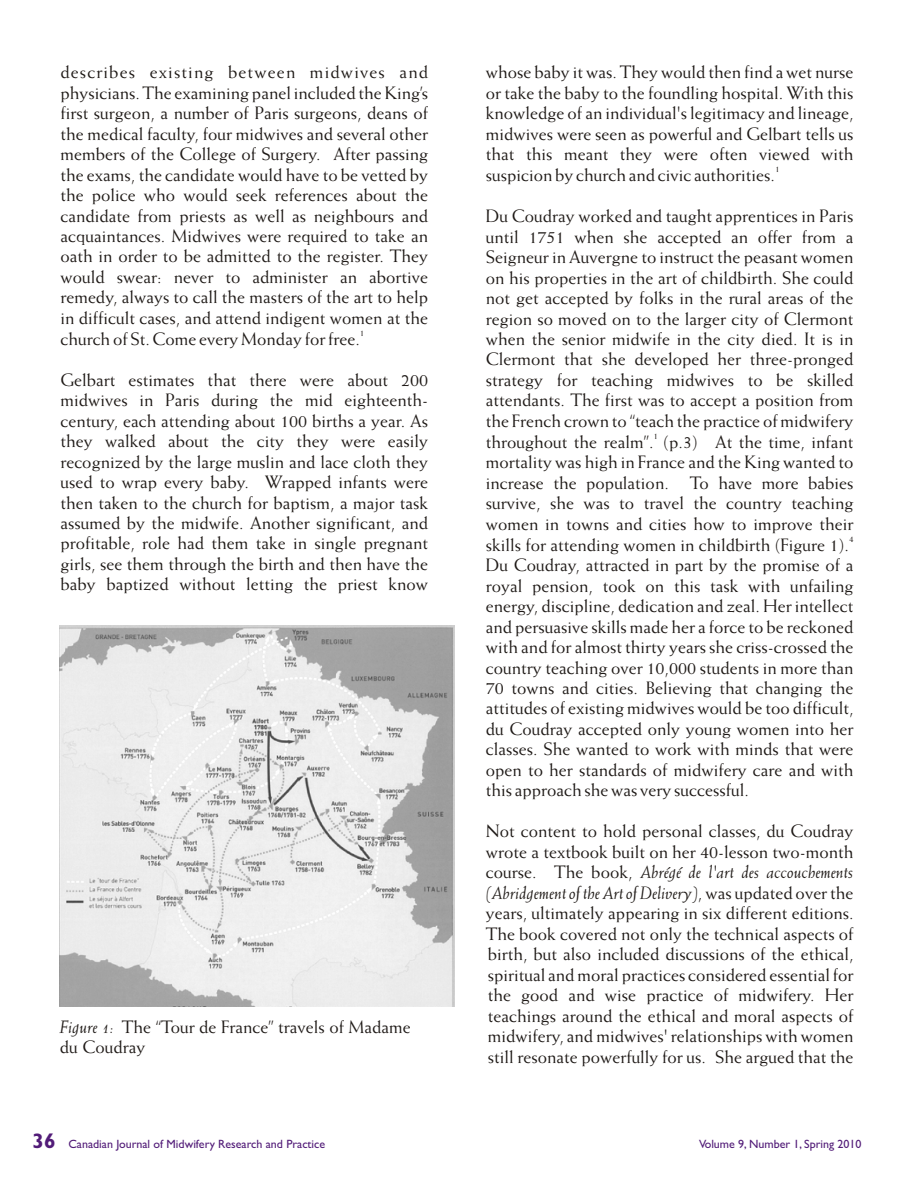
<style>
.page{position:relative;width:918px;height:1188px;background:#fff}
.page>*{position:absolute;margin:0;border:0;box-sizing:border-box;transform-origin:0 0}
.t1{font:18px/20.4px "Weiss LT";color:#1f1a17}
.t2{font:18px "Weiss LT";letter-spacing:.06em;color:#1f1a17}
.t3{font:12px "Gill Sans";color:#521c78}
.t4{font:9px "Weiss LT";color:#1f1a17}
.s1{font-style:italic}
.s2{font-weight:700;font-size:21px}
</style>
<div class="page">
<img style="left:60px;top:625px;width:394px;height:381px">
<p class="t2" style="left:60px;top:66px;width:369px">describes existing between midwives and</p>
<p class="t1" style="left:486px;top:63px;width:369px">whose baby it was. They would then find a wet nurse</p>
<p class="t1" style="left:60px;top:84px;width:369px">physicians. The examining panel included the King’s</p>
<p class="t1" style="left:486px;top:84px;width:369px">or take the baby to the foundling hospital. With this</p>
<p class="t1" style="left:60px;top:104px;width:369px">first surgeon, a number of Paris surgeons, deans of</p>
<p class="t1" style="left:486px;top:104px;width:369px">knowledge of an individual's legitimacy and lineage,</p>
<p class="t1" style="left:60px;top:125px;width:369px">the medical faculty, four midwives and several other</p>
<p class="t1" style="left:486px;top:125px;width:369px">midwives were seen as powerful and Gelbart tells us</p>
<p class="t1" style="left:60px;top:145px;width:369px">members of the College of Surgery. After passing</p>
<p class="t1" style="left:486px;top:145px;width:369px">that this meant they were often viewed with</p>
<p class="t4" style="left:775px;top:166px;width:6px">1</p>
<p class="t1" style="left:60px;top:166px;width:369px">the exams, the candidate would have to be vetted by</p>
<p class="t1" style="left:486px;top:166px;width:291px">suspicion by church and civic authorities.</p>
<p class="t1" style="left:60px;top:186px;width:369px">the police who would seek references about the candidate from priests as well as neighbours and</p>
<p class="t1" style="left:486px;top:207px;width:369px">Du Coudray worked and taught apprentices in Paris</p>
<p class="t1" style="left:60px;top:227px;width:369px">acquaintances. Midwives were required to take an</p>
<p class="t1" style="left:486px;top:228px;width:369px">until 1751 when she accepted an offer from a</p>
<p class="t1" style="left:60px;top:247px;width:369px">oath in order to be admitted to the register. They</p>
<p class="t1" style="left:486px;top:248px;width:369px">Seigneur in Auvergne to instruct the peasant women</p>
<p class="t1" style="left:60px;top:268px;width:369px">would swear: never to administer an abortive</p>
<p class="t1" style="left:486px;top:269px;width:369px">on his properties in the art of childbirth. She could</p>
<p class="t1" style="left:60px;top:288px;width:369px">remedy, always to call the masters of the art to help</p>
<p class="t1" style="left:486px;top:289px;width:369px">not get accepted by folks in the rural areas of the</p>
<p class="t1" style="left:60px;top:309px;width:369px">in difficult cases, and attend indigent women at the</p>
<p class="t1" style="left:486px;top:309px;width:369px">region so moved on to the larger city of Clermont</p>
<p class="t4" style="left:360px;top:330px;width:6px">1</p>
<p class="t1" style="left:60px;top:330px;width:301px">church of St. Come every Monday for free.</p>
<p class="t1" style="left:486px;top:330px;width:369px">when the senior midwife in the city died. It is in<br>Clermont that she developed her three-pronged</p>
<p class="t1" style="left:60px;top:371px;width:369px">Gelbart estimates that there were about 200</p>
<p class="t1" style="left:486px;top:371px;width:369px">strategy for teaching midwives to be skilled</p>
<p class="t1" style="left:60px;top:391px;width:369px">midwives in Paris during the mid eighteenth-</p>
<p class="t1" style="left:486px;top:391px;width:369px">attendants. The first was to accept a position from</p>
<p class="t1" style="left:60px;top:412px;width:369px">century, each attending about 100 births a year. As</p>
<p class="t1" style="left:486px;top:412px;width:369px">the French crown to “teach the practice of midwifery</p>
<p class="t4" style="left:654px;top:432px;width:6px">1</p>
<p class="t1" style="left:60px;top:432px;width:369px">they walked about the city they were easily</p>
<p class="t1" style="left:486px;top:433px;width:369px">throughout the realm”. (p.3) At the time, infant</p>
<p class="t1" style="left:60px;top:453px;width:369px">recognized by the large muslin and lace cloth they</p>
<p class="t1" style="left:486px;top:453px;width:369px">mortality was high in France and the King wanted to</p>
<p class="t1" style="left:60px;top:473px;width:369px">used to wrap every baby. Wrapped infants were</p>
<p class="t1" style="left:486px;top:474px;width:369px">increase the population. To have more babies</p>
<p class="t1" style="left:60px;top:494px;width:369px">then taken to the church for baptism, a major task</p>
<p class="t1" style="left:486px;top:494px;width:369px">survive, she was to travel the country teaching</p>
<p class="t1" style="left:60px;top:514px;width:369px">assumed by the midwife. Another significant, and</p>
<p class="t1" style="left:486px;top:515px;width:369px">women in towns and cities how to improve their</p>
<p class="t4" style="left:849px;top:535px;width:6px">4</p>
<p class="t1" style="left:60px;top:534px;width:369px">profitable, role had them take in single pregnant</p>
<p class="t1" style="left:486px;top:536px;width:365px">skills for attending women in childbirth (Figure 1).</p>
<p class="t1" style="left:60px;top:555px;width:369px">girls, see them through the birth and then have the</p>
<p class="t1" style="left:486px;top:556px;width:369px">Du Coudray, attracted in part by the promise of a</p>
<p class="t1" style="left:60px;top:575px;width:369px">baby baptized without letting the priest know</p>
<p class="t1" style="left:486px;top:577px;width:369px;text-align:justify">royal pension, took on this task with unfailing energy, discipline, dedication and zeal. Her intellect and persuasive skills made her a force to be reckoned with and for almost thirty years she criss-crossed the country teaching over 10,000 students in more than 70 towns and cities. Believing that changing the attitudes of existing midwives would be too difficult, du Coudray accepted only young women into her classes. She wanted to work with minds that were open to her standards of midwifery care and with this approach she was very successful.</p>
<p class="t1" style="left:486px;top:822px;width:369px;text-align:justify">Not content to hold personal classes, du Coudray wrote a textbook built on her 40-lesson two-month course. The book, <span class="s1">Abrégé de l'art des accouchements (Abridgement of the Art of Delivery)</span>, was updated over the years, ultimately appearing in six different editions.<br>The book covered not only the technical aspects of birth, but also included discussions of the ethical, spiritual and moral practices considered essential for the good and wise practice of midwifery. Her teachings around the ethical and moral aspects of midwifery, and midwives' relationships with women still resonate powerfully for us. She argued that the</p>
<p class="t1" style="left:60px;top:1017px;width:352px"><span class="s1">Figure 1:</span> The “Tour de France” travels of Madame du Coudray</p>
<p class="t3" style="left:33px;top:1140px;width:294px"><span class="s2">36</span> Canadian Journal of Midwifery Research and Practice</p>
<p class="t3" style="left:699px;top:1140px;width:164px">Volume 9, Number 1, Spring 2010</p>
</div>
